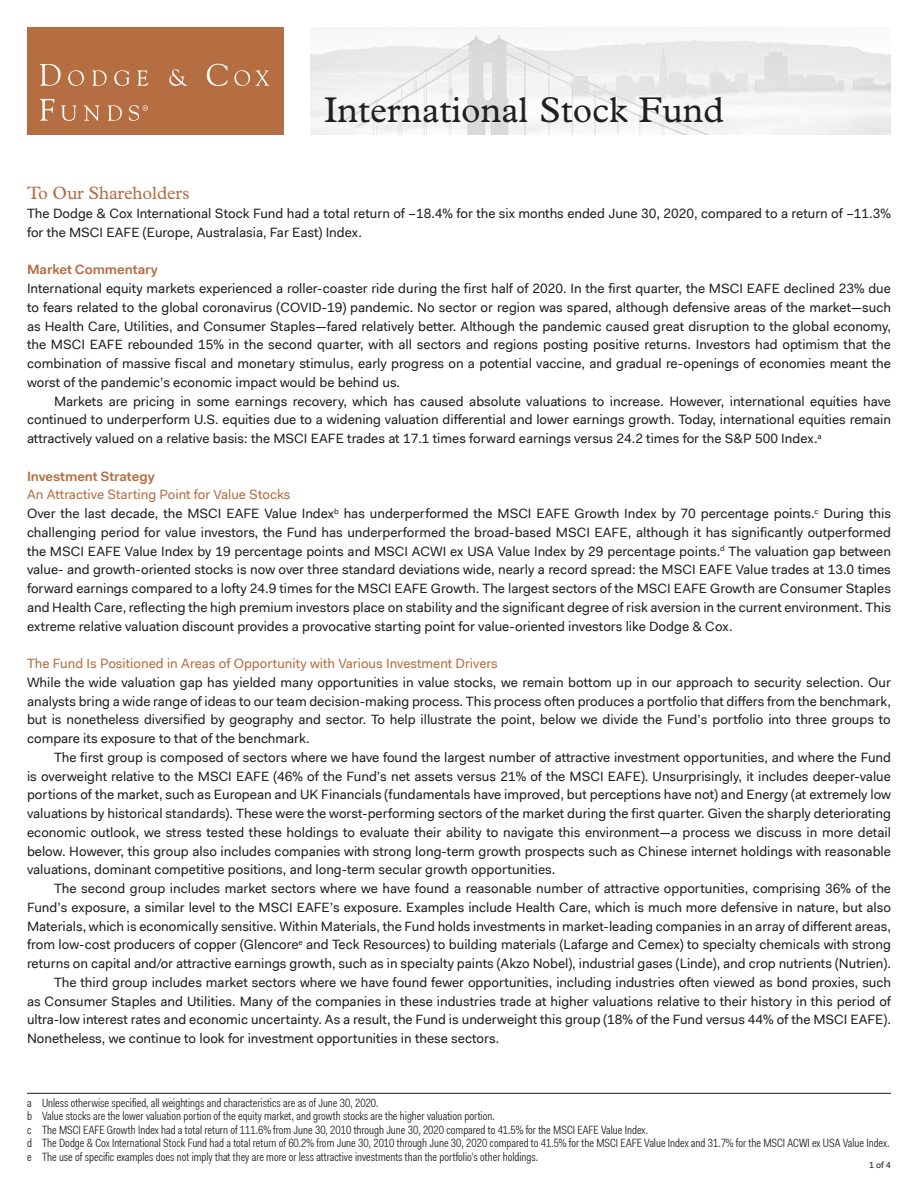
<style>
.page{position:relative;width:918px;height:1188px;background:#fff}
.page>*{position:absolute;margin:0;border:0;box-sizing:border-box;transform-origin:0 0}
._01__Title{font:36px "Plantin MT Std";color:#231f20}
._02__To_Our_Sharehol{font:18px "Plantin MT Std";letter-spacing:-.005em;color:#b46e42}
._03__Body_Copy{font:13.5px/18.8px "Fakt Pro";color:#231f20;text-align:justify}
._05__Subhead{font:13.5px "Fakt Pro";color:#b46e42}
._04__Header{font:600 13.5px "Fakt Pro";letter-spacing:-.005em;color:#b46e42}
._07__Footnote_with_l{font:12px "Fakt Con Pro Blond";color:#231f20}
._06__Footnote_with_l{font:12px "Fakt Con Pro Blond";color:#231f20}
._08__Page_Numbers{font:9px "Fakt Pro";color:#231f20}
</style>
<div class="page">
<div style="left:27px;top:27px;width:257px;height:108px;background:#b46e42"></div>
<img style="left:310px;top:34px;width:581px;height:101px">
<svg style="left:40px;top:64px;width:21px;height:22px"></svg>
<svg style="left:68px;top:70px;width:16px;height:16px"></svg>
<svg style="left:92px;top:70px;width:15px;height:16px"></svg>
<svg style="left:114px;top:70px;width:16px;height:16px"></svg>
<svg style="left:137px;top:70px;width:11px;height:16px"></svg>
<svg style="left:169px;top:69px;width:19px;height:17px"></svg>
<svg style="left:207px;top:64px;width:21px;height:22px"></svg>
<svg style="left:234px;top:70px;width:35px;height:16px"></svg>
<svg style="left:40px;top:99px;width:14px;height:22px"></svg>
<svg style="left:61px;top:105px;width:16px;height:16px"></svg>
<svg style="left:84px;top:105px;width:15px;height:16px"></svg>
<svg style="left:107px;top:105px;width:15px;height:16px"></svg>
<svg style="left:129px;top:105px;width:19px;height:16px"></svg>
<hr style="left:27px;top:1093px;width:864px;height:1px;background:#231f20">
<p class="_01__Title" style="left:324px;top:89px;width:401px">International Stock Fund</p>
<p class="_02__To_Our_Sharehol" style="left:27px;top:183px;width:164px">To Our Shareholders</p>
<p class="_03__Body_Copy" style="left:27px;top:204px;width:865px">The Dodge &amp; Cox International Stock Fund had a total return of –18.4% for the six months ended June 30, 2020, compared to a return of –11.3% for the MSCI EAFE (Europe, Australasia, Far East) Index.</p>
<p class="_04__Header" style="left:27px;top:261px;width:132px">Market Commentary</p>
<p class="_03__Body_Copy" style="left:27px;top:279px;width:866px">International equity markets experienced a roller-coaster ride during the first half of 2020. In the first quarter, the MSCI EAFE declined 23% due to fears related to the global coronavirus (COVID-19) pandemic. No sector or region was spared, although defensive areas of the market—such as Health Care, Utilities, and Consumer Staples—fared relatively better. Although the pandemic caused great disruption to the global economy, the MSCI EAFE rebounded 15% in the second quarter, with all sectors and regions posting positive returns. Investors had optimism that the combination of massive fiscal and monetary stimulus, early progress on a potential vaccine, and gradual re-openings of economies meant the worst of the pandemic’s economic impact would be behind us.</p>
<p class="_03__Body_Copy" style="left:27px;top:392px;width:866px;text-indent:27px">Markets are pricing in some earnings recovery, which has caused absolute valuations to increase. However, international equities have continued to underperform U.S. equities due to a widening valuation differential and lower earnings growth. Today, international equities remain attractively valued on a relative basis: the MSCI EAFE trades at 17.1 times forward earnings versus 24.2 times for the S&amp;P 500 Index.<sup>a</sup></p>
<p class="_04__Header" style="left:27px;top:467px;width:129px">Investment Strategy</p>
<p class="_05__Subhead" style="left:27px;top:486px;width:265px">An Attractive Starting Point for Value Stocks</p>
<p class="_03__Body_Copy" style="left:27px;top:504px;width:866px">Over the last decade, the MSCI EAFE Value Index<sup>b</sup> has underperformed the MSCI EAFE Growth Index by 70 percentage points.<sup>c</sup> During this challenging period for value investors, the Fund has underperformed the broad-based MSCI EAFE, although it has significantly outperformed the MSCI EAFE Value Index by 19 percentage points and MSCI ACWI ex USA Value Index by 29 percentage points.<sup>d</sup> The valuation gap between value- and growth-oriented stocks is now over three standard deviations wide, nearly a record spread: the MSCI EAFE Value trades at 13.0 times forward earnings compared to a lofty 24.9 times for the MSCI EAFE Growth. The largest sectors of the MSCI EAFE Growth are Consumer Staples and Health Care, reflecting the high premium investors place on stability and the significant degree of risk aversion in the current environment. This extreme relative valuation discount provides a provocative starting point for value-oriented investors like Dodge &amp; Cox.</p>
<p class="_05__Subhead" style="left:27px;top:654px;width:472px">The Fund Is Positioned in Areas of Opportunity with Various Investment Drivers</p>
<p class="_03__Body_Copy" style="left:27px;top:673px;width:866px">While the wide valuation gap has yielded many opportunities in value stocks, we remain bottom up in our approach to security selection. Our analysts bring a wide range of ideas to our team decision-making process. This process often produces a portfolio that differs from the benchmark, but is nonetheless diversified by geography and sector. To help illustrate the point, below we divide the Fund’s portfolio into three groups to compare its exposure to that of the benchmark.</p>
<p class="_03__Body_Copy" style="left:27px;top:748px;width:866px;text-indent:27px">The first group is composed of sectors where we have found the largest number of attractive investment opportunities, and where the Fund is overweight relative to the MSCI EAFE (46% of the Fund’s net assets versus 21% of the MSCI EAFE). Unsurprisingly, it includes deeper-value portions of the market, such as European and UK Financials (fundamentals have improved, but perceptions have not) and Energy (at extremely low valuations by historical standards). These were the worst-performing sectors of the market during the first quarter. Given the sharply deteriorating economic outlook, we stress tested these holdings to evaluate their ability to navigate this environment—a process we discuss in more detail below. However, this group also includes companies with strong long-term growth prospects such as Chinese internet holdings with reasonable valuations, dominant competitive positions, and long-term secular growth opportunities.</p>
<p class="_03__Body_Copy" style="left:27px;top:879px;width:866px;text-indent:27px">The second group includes market sectors where we have found a reasonable number of attractive opportunities, comprising 36% of the Fund’s exposure, a similar level to the MSCI EAFE’s exposure. Examples include Health Care, which is much more defensive in nature, but also Materials, which is economically sensitive. Within Materials, the Fund holds investments in market-leading companies in an array of different areas, from low-cost producers of copper (Glencore<sup>e</sup> and Teck Resources) to building materials (Lafarge and Cemex) to specialty chemicals with strong returns on capital and/or attractive earnings growth, such as in specialty paints (Akzo Nobel), industrial gases (Linde), and crop nutrients (Nutrien).</p>
<p class="_03__Body_Copy" style="left:27px;top:973px;width:866px;text-indent:27px">The third group includes market sectors where we have found fewer opportunities, including industries often viewed as bond proxies, such as Consumer Staples and Utilities. Many of the companies in these industries trade at higher valuations relative to their history in this period of ultra-low interest rates and economic uncertainty. As a result, the Fund is underweight this group (18% of the Fund versus 44% of the MSCI EAFE).<br>Nonetheless, we continue to look for investment opportunities in these sectors.</p>
<p class="_06__Footnote_with_l" style="left:27px;top:1095px;width:353px">a Unless otherwise specified, all weightings and characteristics are as of June 30, 2020.</p>
<p class="_07__Footnote_with_l" style="left:27px;top:1108px;width:469px">b Value stocks are the lower valuation portion of the equity market, and growth stocks are the higher valuation portion.</p>
<p class="_07__Footnote_with_l" style="left:27px;top:1122px;width:623px">c The MSCI EAFE Growth Index had a total return of 111.6% from June 30, 2010 through June 30, 2020 compared to 41.5% for the MSCI EAFE Value Index.</p>
<p class="_07__Footnote_with_l" style="left:27px;top:1135px;width:864px">d The Dodge &amp; Cox International Stock Fund had a total return of 60.2% from June 30, 2010 through June 30, 2020 compared to 41.5% for the MSCI EAFE Value Index and 31.7% for the MSCI ACWI ex USA Value Index.</p>
<p class="_07__Footnote_with_l" style="left:27px;top:1149px;width:513px">e The use of specific examples does not imply that they are more or less attractive investments than the portfolio’s other holdings.</p>
<p class="_08__Page_Numbers" style="left:869px;top:1159px;width:23px">1 of 4</p>
</div>
